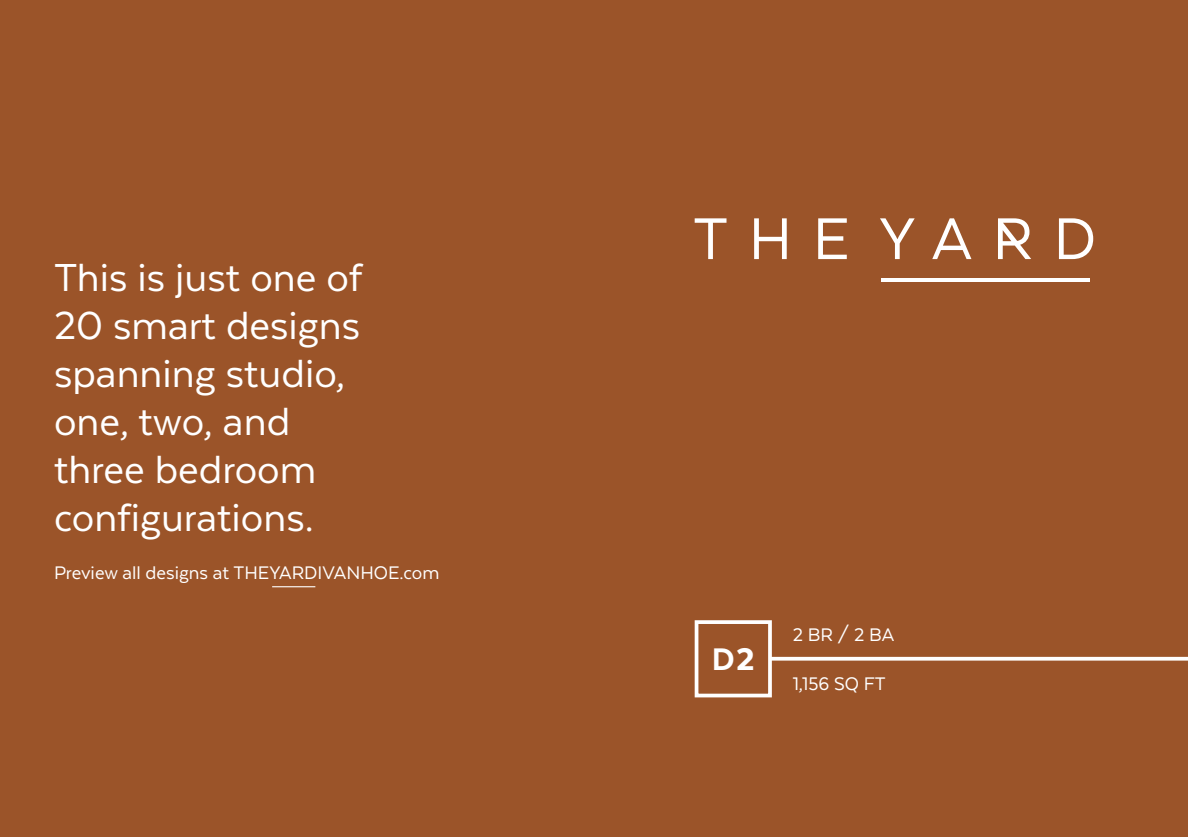
<style>
.page{position:relative;width:1188px;height:837px;background:#9b5429}
.page>*{position:absolute;margin:0;border:0;box-sizing:border-box;transform-origin:0 0}
.t1{font:45px/48px "Texta";color:#fff;text-align:justify}
.t2{font:800 36px "Texta";color:#fff}
.t3{font:21px "Texta";color:#fff}
</style>
<div class="page">
<svg style="left:772px;top:657px;width:416px;height:4px;fill:#fff"></svg>
<div style="left:695px;top:620px;width:77px;height:77px;border:4px solid #fff"></div>
<svg style="left:880px;top:218px;width:35px;height:41px"></svg>
<svg style="left:932px;top:218px;width:39px;height:41px"></svg>
<svg style="left:998px;top:218px;width:33px;height:41px"></svg>
<svg style="left:1059px;top:218px;width:34px;height:41px"></svg>
<svg style="left:695px;top:218px;width:32px;height:41px"></svg>
<svg style="left:754px;top:218px;width:33px;height:41px"></svg>
<svg style="left:818px;top:218px;width:29px;height:41px"></svg>
<hr style="left:881px;top:279px;width:209px;height:3px;background:#fff">
<hr style="left:272px;top:586px;width:43px;height:1px;background:#fff">
<p class="t1" style="left:54px;top:253px;width:310px">This is just one of 20 smart designs spanning studio,</p>
<p class="t1" style="left:54px;top:397px;width:264px;text-align:left">one, two, and three bedroom configurations.</p>
<p class="t3" style="left:54px;top:562px;width:387px">Preview all designs at THEYARDIVANHOE.com</p>
<p class="t2" style="left:712px;top:640px;width:44px">D2</p>
<p class="t3" style="left:793px;top:624px;width:103px">2 BR / 2 BA</p>
<p class="t3" style="left:793px;top:673px;width:95px">1,156 SQ FT</p>
</div>
